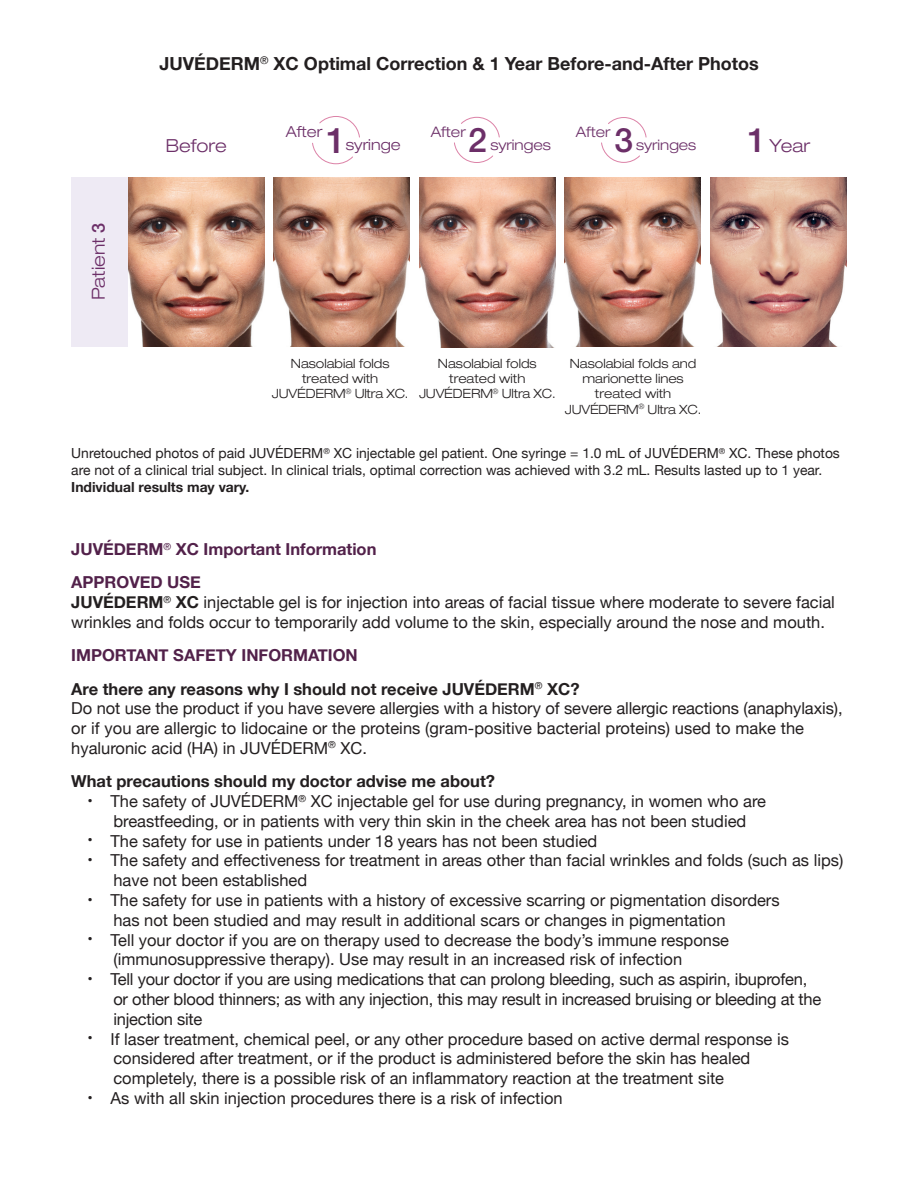
<style>
.page{position:relative;width:918px;height:1188px;background:#fff}
.page>*{position:absolute;margin:0;border:0;box-sizing:border-box;transform-origin:0 0}
.t1{font:500 35.4px "Helvetica Neue LT Std";color:#6c2f68}
.t2{font:500 33.9px "Helvetica Neue LT Std";color:#6c2f68}
.t3{font:500 33.6px "Helvetica Neue LT Std";color:#6c2f68}
.t4{font:700 18px "Helvetica Neue";color:#231f20}
.t5{font:300 expanded 18px "Helvetica Neue LT Std";color:#6c2f68}
.t6{font:16.5px/19.8px "Helvetica Neue";color:#231f20}
.t7{font:700 16.5px "Helvetica Neue";color:#231f20}
.t8{font:700 16.5px "Helvetica Neue";color:#52214a}
.t9{font:300 expanded 15.15px "Helvetica Neue LT Std";color:#6c2f68}
.t10{font:300 expanded 14.55px "Helvetica Neue LT Std";color:#6c2f68}
.t11{font:300 expanded 14.4px "Helvetica Neue LT Std";color:#6c2f68}
.t12{font:13.8px/16.6px "Helvetica Neue";color:#231f20}
.t13{font:300 expanded 12.75px/15.3px "Helvetica Neue LT Std";color:#231f20;text-align:center}
.s1{font-weight:500;font-stretch:normal}
.s2{font-weight:500;font-stretch:normal;font-size:33.6px}
.s3{font-weight:700}
.s4{font-size:15px}
</style>
<div class="page">
<div style="left:71px;top:177px;width:57px;height:170px;background:#eeeaf4"></div>
<img style="left:710px;top:177px;width:137px;height:170px">
<img style="left:128px;top:177px;width:136px;height:170px">
<img style="left:274px;top:177px;width:136px;height:170px">
<img style="left:419px;top:177px;width:136px;height:170px">
<img style="left:565px;top:177px;width:136px;height:170px">
<svg style="left:312px;top:116px;width:48px;height:49px"></svg>
<svg style="left:454px;top:116px;width:46px;height:47px"></svg>
<svg style="left:601px;top:117px;width:46px;height:46px"></svg>
<p class="t4" style="left:160px;top:50px;width:601px">JUVÉDERM<sup>®</sup> XC Optimal Correction &amp; 1 Year Before-and-After Photos</p>
<p class="t5" style="left:88px;top:300px;width:79px;rotate:-90deg">Patient <span class="s1">3</span></p>
<p class="t9" style="left:286px;top:122px;width:38px">After</p>
<p class="t1" style="left:326px;top:119px;width:21px">1</p>
<p class="t9" style="left:346px;top:136px;width:56px">syringe</p>
<p class="t10" style="left:431px;top:123px;width:36px">After</p>
<p class="t2" style="left:468px;top:120px;width:20px">2</p>
<p class="t10" style="left:490px;top:136px;width:62px">syringes</p>
<p class="t11" style="left:576px;top:123px;width:36px">After</p>
<p class="t5" style="left:166px;top:135px;width:63px">Before</p>
<p class="t3" style="left:615px;top:120px;width:20px">3</p>
<p class="t11" style="left:636px;top:136px;width:62px">syringes</p>
<p class="t5" style="left:747px;top:135px;width:64px"><span class="s2">1</span> Year</p>
<p class="t13" style="left:272px;top:355px;width:138px">Nasolabial folds treated with<br>JUVÉDERM<sup>®</sup> Ultra XC.</p>
<p class="t13" style="left:419px;top:355px;width:138px">Nasolabial folds treated with<br>JUVÉDERM<sup>®</sup> Ultra XC.</p>
<p class="t13" style="left:565px;top:355px;width:138px">Nasolabial folds and marionette lines treated with<br>JUVÉDERM<sup>®</sup> Ultra XC.</p>
<p class="t12" style="left:71px;top:446px;width:770px">Unretouched photos of paid JUVÉDERM<sup>®</sup> XC injectable gel patient. One syringe = 1.0 mL of JUVÉDERM<sup>®</sup> XC. These photos are not of a clinical trial subject. In clinical trials, optimal correction was achieved with 3.2 mL. Results lasted up to 1 year.<br><span class="s3">Individual results may vary.</span></p>
<p class="t8" style="left:71px;top:536px;width:307px">JUVÉDERM<sup>®</sup> XC Important Information</p>
<p class="t8" style="left:71px;top:569px;width:131px">APPROVED USE</p>
<p class="t6" style="left:71px;top:593px;width:765px"><span class="s3">JUVÉDERM</span><sup>®</sup> <span class="s3">XC</span> injectable gel is for injection into areas of facial tissue where moderate to severe facial wrinkles and folds occur to temporarily add volume to the skin, especially around the nose and mouth.</p>
<p class="t8" style="left:71px;top:642px;width:288px">IMPORTANT SAFETY INFORMATION</p>
<p class="t7" style="left:71px;top:676px;width:510px">Are there any reasons why I should not receive JUVÉDERM<sup>®</sup> XC?</p>
<p class="t6" style="left:71px;top:699px;width:773px">Do not use the product if you have severe allergies with a history of severe allergic reactions (anaphylaxis), or if you are allergic to lidocaine or the proteins (gram-positive bacterial proteins) used to make the hyaluronic acid (HA) in JUVÉDERM<sup>®</sup> XC.</p>
<p class="t7" style="left:71px;top:768px;width:425px">What precautions should my doctor advise me about?</p>
<p class="t6" style="left:87px;top:792px;width:680px"><span class="s4">•</span> The safety of JUVÉDERM<sup>®</sup> XC injectable gel for use during pregnancy, in women who are</p>
<p class="t6" style="left:113px;top:812px;width:634px">breastfeeding, or in patients with very thin skin in the cheek area has not been studied</p>
<p class="t6" style="left:87px;top:832px;width:511px"><span class="s4">•</span> The safety for use in patients under 18 years has not been studied</p>
<p class="t6" style="left:87px;top:852px;width:757px"><span class="s4">•</span> The safety and effectiveness for treatment in areas other than facial wrinkles and folds (such as lips)</p>
<p class="t6" style="left:113px;top:871px;width:195px">have not been established</p>
<p class="t6" style="left:87px;top:891px;width:694px"><span class="s4">•</span> The safety for use in patients with a history of excessive scarring or pigmentation disorders</p>
<p class="t6" style="left:113px;top:911px;width:614px">has not been studied and may result in additional scars or changes in pigmentation</p>
<p class="t6" style="left:87px;top:931px;width:643px"><span class="s4">•</span> Tell your doctor if you are on therapy used to decrease the body’s immune response</p>
<p class="t6" style="left:113px;top:951px;width:570px">(immunosuppressive therapy). Use may result in an increased risk of infection</p>
<p class="t6" style="left:87px;top:970px;width:721px"><span class="s4">•</span> Tell your doctor if you are using medications that can prolong bleeding, such as aspirin, ibuprofen,</p>
<p class="t6" style="left:113px;top:990px;width:709px">or other blood thinners; as with any injection, this may result in increased bruising or bleeding at the injection site</p>
<p class="t6" style="left:87px;top:1030px;width:703px"><span class="s4">•</span> If laser treatment, chemical peel, or any other procedure based on active dermal response is</p>
<p class="t6" style="left:113px;top:1050px;width:638px">considered after treatment, or if the product is administered before the skin has healed completely, there is a possible risk of an inflammatory reaction at the treatment site</p>
<p class="t6" style="left:87px;top:1089px;width:477px"><span class="s4">•</span> As with all skin injection procedures there is a risk of infection</p>
</div>
